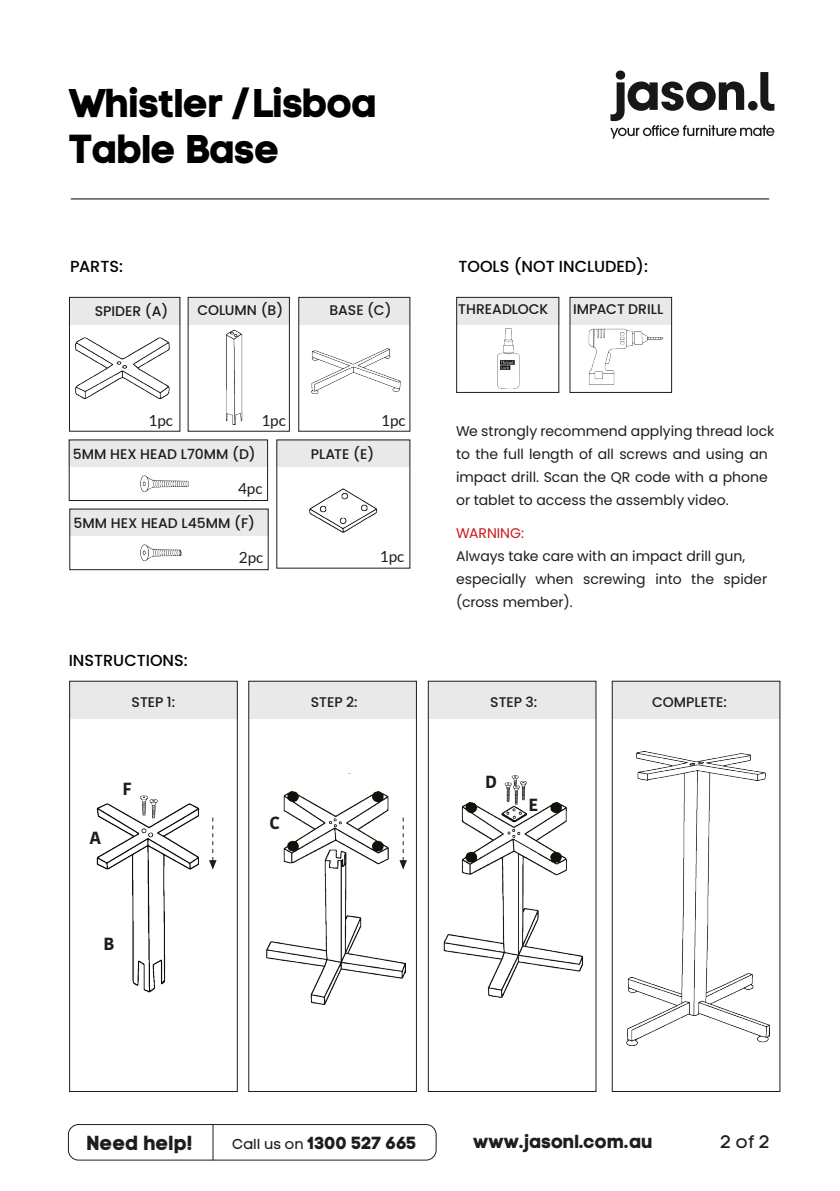
<style>
.page{position:relative;width:840px;height:1191px;background:#fff}
.page>*{position:absolute;margin:0;border:0;box-sizing:border-box;transform-origin:0 0}
.t1{font:40px/46px "Code Pro Bold LC";letter-spacing:-.02em;color:#000}
.t2{font:20.2px "Code Pro Bold LC";color:#1d1d1b}
.t3{font:18.8px "Code Pro Bold LC";color:#1d1d1b}
.t4{font:18px "Code Pro LC";color:#1d1d1b}
.t5{font:700 17.6px "Kohinoor Devanagari";color:#1d1d1b}
.t6{font:17.4px "Code Pro Bold LC";letter-spacing:.01em;color:#1d1d1b}
.t7{font:500 16px "Poppins";color:#000}
.t8{font:15.4px "Lato";color:#1d1d1b}
.t9{font:14px/23px "Poppins";color:#1d1d1b}
.t10{font:500 14px "Poppins";color:#1d1d1b}
.t11{font:14px "Poppins";color:#cc1719}
.s1{font-family:"Code Pro LC";font-size:14.4px}
</style>
<div class="page">
<hr style="left:71px;top:198px;width:698px;height:1px;background:#000">
<svg style="left:610px;top:70px;width:164px;height:69px"></svg>
<div style="left:68px;top:1124px;width:368px;height:36px;border:1px solid #1d1d1b;border-radius:10px"></div>
<hr style="left:212px;top:1124px;width:1px;height:36px;background:#1d1d1b">
<div style="left:457px;top:297px;width:102px;height:27px;background:#eae9ea"></div>
<div style="left:456px;top:297px;width:103px;height:96px;border:1px solid #1d1d1b"></div>
<div style="left:70px;top:297px;width:110px;height:27px;background:#eae9ea"></div>
<div style="left:69px;top:297px;width:111px;height:135px;border:1px solid #1d1d1b"></div>
<img style="left:497px;top:328px;width:23px;height:60px">
<div style="left:188px;top:297px;width:102px;height:27px;background:#eae9ea"></div>
<div style="left:188px;top:297px;width:102px;height:135px;border:1px solid #1d1d1b"></div>
<div style="left:570px;top:297px;width:102px;height:27px;background:#eae9ea"></div>
<div style="left:569px;top:297px;width:103px;height:96px;border:1px solid #1d1d1b"></div>
<img style="left:588px;top:328px;width:74px;height:57px">
<div style="left:69px;top:440px;width:199px;height:27px;background:#eae9ea"></div>
<div style="left:69px;top:439px;width:199px;height:62px;border:1px solid #1d1d1b"></div>
<img style="left:140px;top:475px;width:49px;height:18px">
<div style="left:299px;top:297px;width:111px;height:27px;background:#eae9ea"></div>
<div style="left:276px;top:440px;width:134px;height:27px;background:#eae9ea"></div>
<img style="left:309px;top:488px;width:69px;height:45px">
<div style="left:70px;top:509px;width:199px;height:27px;background:#eae9ea"></div>
<div style="left:69px;top:509px;width:200px;height:61px;border:1px solid #1d1d1b"></div>
<img style="left:141px;top:544px;width:39px;height:18px">
<svg style="left:179px;top:550px;width:3px;height:7px"></svg>
<div style="left:70px;top:681px;width:167px;height:37px;background:#eae9ea"></div>
<div style="left:69px;top:681px;width:169px;height:411px;border:1px solid #1d1d1b"></div>
<img style="left:76px;top:315px;width:112px;height:117px">
<img style="left:212px;top:330px;width:50px;height:102px">
<img style="left:311px;top:348px;width:90px;height:45px">
<div style="left:335px;top:503px;width:15px;height:10px;background:#fff;border-radius:50%"></div>
<img style="left:96px;top:795px;width:117px;height:198px">
<div style="left:249px;top:681px;width:167px;height:37px;background:#eae9ea"></div>
<div style="left:248px;top:681px;width:169px;height:411px;border:1px solid #1d1d1b"></div>
<div style="left:428px;top:681px;width:168px;height:37px;background:#eae9ea"></div>
<div style="left:428px;top:681px;width:168px;height:411px;border:1px solid #1d1d1b"></div>
<div style="left:612px;top:681px;width:168px;height:37px;background:#eae9ea"></div>
<div style="left:611px;top:681px;width:169px;height:411px;border:1px solid #1d1d1b"></div>
<img style="left:266px;top:791px;width:139px;height:214px">
<img style="left:443px;top:775px;width:140px;height:223px">
<img style="left:626px;top:752px;width:143px;height:293px">
<svg style="left:398px;top:817px;width:9px;height:52px"></svg>
<svg style="left:207px;top:817px;width:10px;height:52px"></svg>
<h1 class="t1" style="left:68px;top:80px;width:311px">Whistler /Lisboa<br>Table Base</h1>
<p class="t7" style="left:70px;top:257px;width:54px">PARTS:</p>
<p class="t10" style="left:95px;top:303px;width:75px">SPIDER (A)</p>
<p class="t10" style="left:197px;top:302px;width:87px">COLUMN (B)</p>
<p class="t10" style="left:329px;top:302px;width:64px">BASE (C)</p>
<p class="t8" style="left:149px;top:412px;width:26px">1pc</p>
<p class="t8" style="left:261px;top:412px;width:26px">1pc</p>
<p class="t10" style="left:73px;top:445px;width:184px">5MM HEX HEAD L70MM (D)</p>
<p class="t8" style="left:238px;top:480px;width:26px">4pc</p>
<p class="t10" style="left:74px;top:515px;width:183px">5MM HEX HEAD L45MM (F)</p>
<p class="t8" style="left:239px;top:549px;width:26px">2pc</p>
<p class="t10" style="left:311px;top:445px;width:65px">PLATE (E)</p>
<p class="t8" style="left:381px;top:412px;width:26px">1pc</p>
<p class="t8" style="left:380px;top:548px;width:26px">1pc</p>
<p class="t7" style="left:69px;top:651px;width:120px">INSTRUCTIONS:</p>
<p class="t7" style="left:458px;top:257px;width:191px">TOOLS (NOT INCLUDED):</p>
<p class="t10" style="left:458px;top:301px;width:92px">THREADLOCK</p>
<p class="t10" style="left:573px;top:301px;width:92px">IMPACT DRILL</p>
<p class="t9" style="left:456px;top:419px;width:320px">We strongly recommend applying thread lock to the full length of all screws and using an impact drill. Scan the QR code with a phone or tablet to access the assembly video.</p>
<p class="t11" style="left:456px;top:525px;width:69px">WARNING:</p>
<p class="t9" style="left:456px;top:545px;width:312px">Always take care with an impact drill gun, especially when screwing into the spider (cross member).</p>
<p class="t10" style="left:132px;top:694px;width:45px">STEP 1:</p>
<p class="t10" style="left:311px;top:694px;width:48px">STEP 2:</p>
<p class="t10" style="left:490px;top:694px;width:49px">STEP 3:</p>
<p class="t10" style="left:652px;top:694px;width:76px">COMPLETE:</p>
<p class="t5" style="left:90px;top:822px;width:13px">A</p>
<p class="t5" style="left:122px;top:773px;width:11px">F</p>
<p class="t5" style="left:103px;top:928px;width:13px">B</p>
<p class="t5" style="left:269px;top:808px;width:12px">C</p>
<p class="t5" style="left:485px;top:766px;width:13px">D</p>
<p class="t5" style="left:528px;top:789px;width:11px">E</p>
<h2 class="t2" style="left:87px;top:1131px;width:108px">Need help!</h2>
<p class="t6" style="left:232px;top:1132px;width:186px"><span class="s1">Call us on</span> 1300 527 665</p>
<h3 class="t3" style="left:473px;top:1130px;width:181px">www.jasonl.com.au</h3>
<p class="t4" style="left:720px;top:1131px;width:51px">2 of 2</p>
</div>
